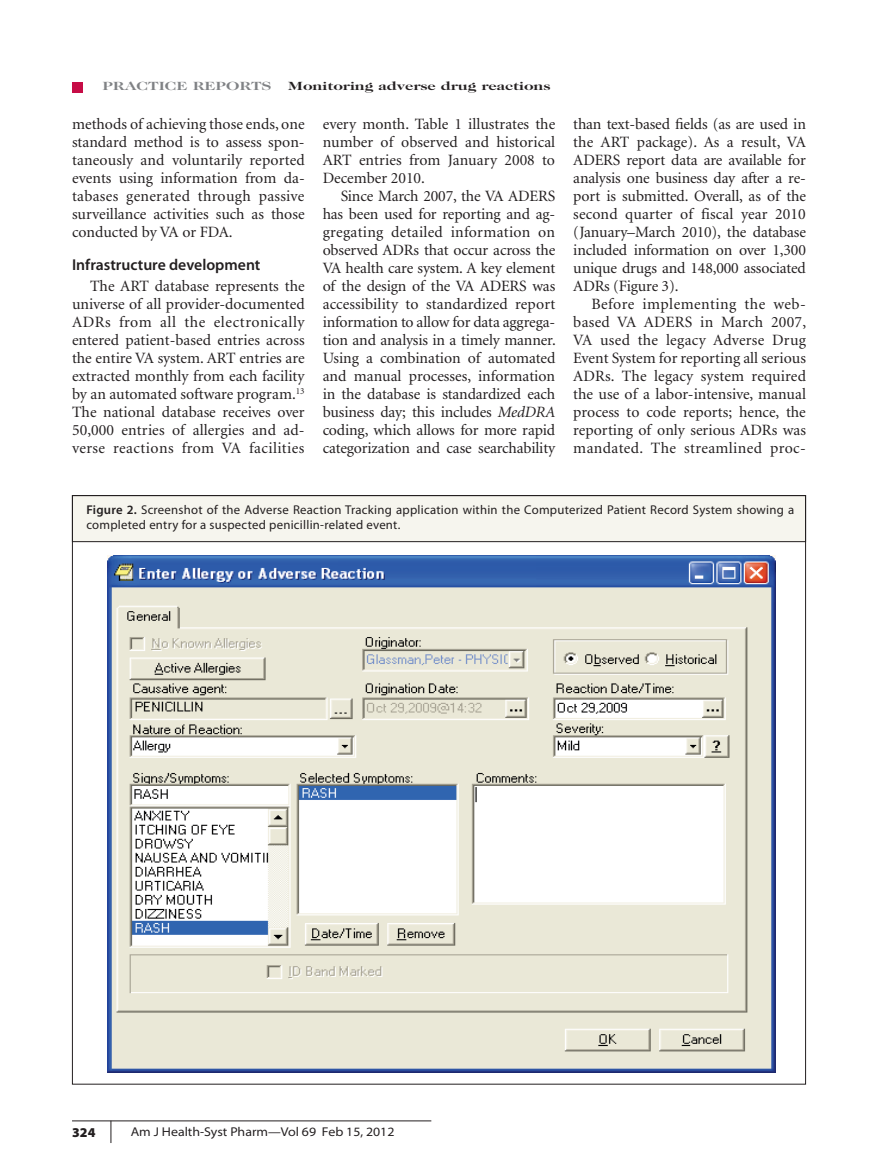
<style>
.page{position:relative;width:878px;height:1175px;background:#fff}
.page>*{position:absolute;margin:0;border:0;box-sizing:border-box;transform-origin:0 0}
.t1{font:15.75px/18px "Minion";color:#231f20;text-align:justify}
.t2{font:600 15.75px "Myriad Pro";color:#231f20}
.t3{font:900 13.5px "Myriad Pro";color:#231f20}
.t4{font:12.75px/15px "Myriad Pro";letter-spacing:.02em;color:#231f20}
.t5{font:semi-expanded 12.75px "Myriad Pro";color:#231f20}
.t6{font:700 12px "Caslon Two Twenty Four";color:#231f20;scale:1.39 1}
.t7{font:700 12px "Caslon Two Twenty Four";color:#808285;scale:1.39 1}
.s1{font-style:italic}
.s2{font-weight:600}
</style>
<div class="page">
<div style="left:72px;top:82px;width:11px;height:11px;background:#c60c46"></div>
<svg style="left:110px;top:1121px;width:1px;height:22px"></svg>
<hr style="left:72px;top:1120px;width:359px;height:1px;background:#231f20">
<div style="left:72px;top:495px;width:733px;height:46px;background:#f6f5ee"></div>
<div style="left:72px;top:495px;width:734px;height:47px;border:1px solid #231f20"></div>
<img style="left:107px;top:555px;width:668px;height:517px">
<p class="t7" style="left:102px;top:79px;width:123px">Practice Reports</p>
<p class="t6" style="left:288px;top:79px;width:190px">Monitoring adverse drug reactions</p>
<p class="t1" style="left:72px;top:115px;width:234px">methods of achieving those ends, one standard method is to assess spon&shy;taneously and voluntarily reported events using information from da&shy;tabases generated through passive surveillance activities such as those conducted by VA or FDA.</p>
<p class="t2" style="left:72px;top:256px;width:190px">Infrastructure development</p>
<p class="t1" style="left:72px;top:278px;width:234px;text-indent:18px">The ART database represents the universe of all provider-documented ADRs from all the electronically entered patient-based entries across the entire VA system. ART entries are extracted monthly from each facility by an automated software program.<sup>13<br></sup>The national database receives over 50,000 entries of allergies and ad&shy;verse reactions from VA facilities</p>
<p class="t1" style="left:323px;top:115px;width:234px">every month. Table 1 illustrates the number of observed and historical ART entries from January 2008 to December 2010.</p>
<p class="t1" style="left:323px;top:187px;width:234px;text-indent:18px">Since March 2007, the VA ADERS has been used for reporting and ag&shy;gregating detailed information on observed ADRs that occur across the VA health care system. A key element of the design of the VA ADERS was accessibility to standardized report information to allow for data aggrega&shy;tion and analysis in a timely manner.<br>Using a combination of automated and manual processes, information in the database is standardized each business day; this includes <span class="s1">MedDRA </span>coding, which allows for more rapid categorization and case searchability</p>
<p class="t1" style="left:573px;top:115px;width:234px">than text-based fields (as are used in the ART package). As a result, VA ADERS report data are available for analysis one business day after a re&shy;port is submitted. Overall, as of the second quarter of fiscal year 2010 (January–March 2010), the database included information on over 1,300 unique drugs and 148,000 associated ADRs (Figure 3).</p>
<p class="t1" style="left:573px;top:295px;width:234px;text-indent:18px">Before implementing the web&shy;based VA ADERS in March 2007, VA used the legacy Adverse Drug Event System for reporting all serious ADRs. The legacy system required the use of a labor-intensive, manual process to code reports; hence, the reporting of only serious ADRs was mandated. The streamlined proc-</p>
<p class="t4" style="left:86px;top:503px;width:709px"><span class="s2">Figure 2.</span> Screenshot of the Adverse Reaction Tracking application within the Computerized Patient Record System showing a completed entry for a suspected penicillin-related event.</p>
<p class="t3" style="left:72px;top:1124px;width:25px">324</p>
<p class="t5" style="left:131px;top:1124px;width:265px">Am J Health-Syst Pharm—Vol 69 Feb 15, 2012</p>
</div>
